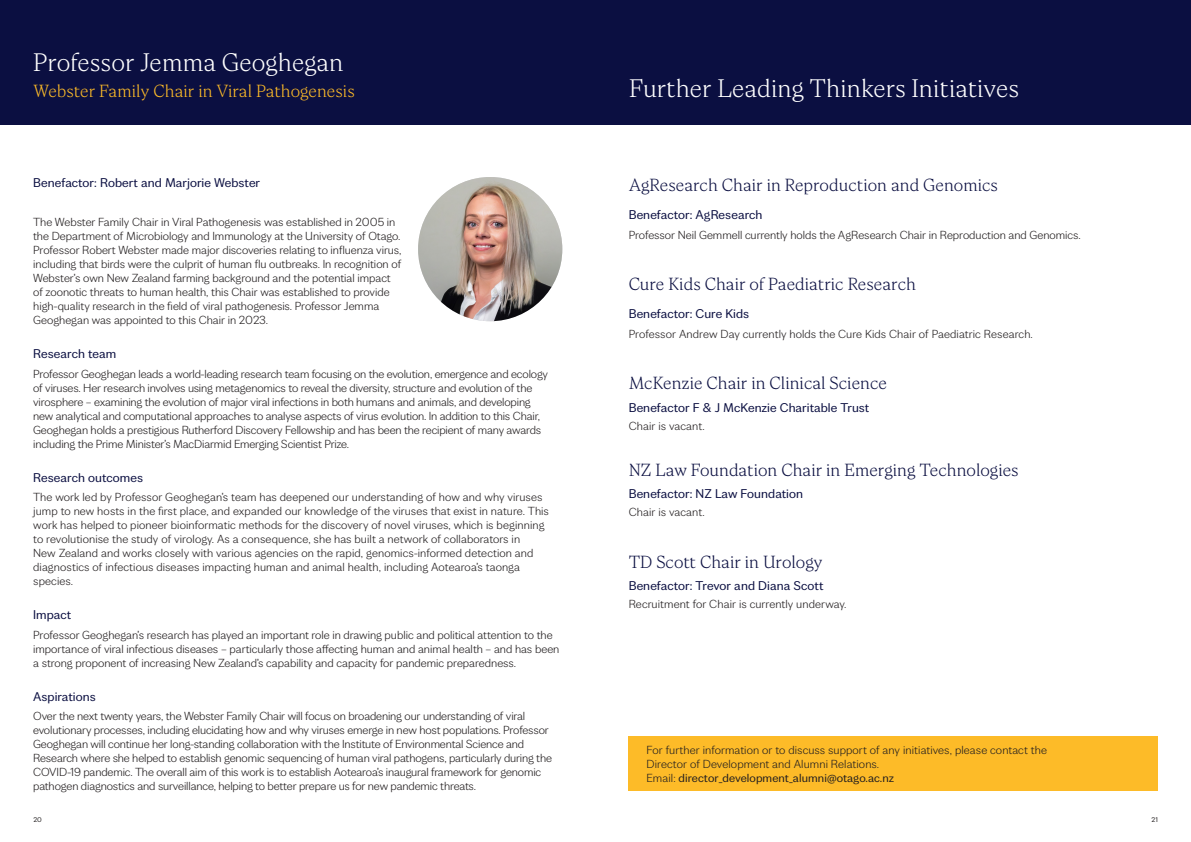
<style>
.page{position:relative;width:1191px;height:842px;background:#fff}
.page>*{position:absolute;margin:0;border:0;box-sizing:border-box;transform-origin:0 0}
.name{font:300 26px "Wickliffe";color:#fff}
.Body{font:300 18px "Wickliffe";color:#0b0f41}
.t1{font:300 18px "Wickliffe";color:#fdbb28}
.Body-2{font:13px "Wickliffe Sans";letter-spacing:.01em;color:#0b0f41}
.Body-3{font:300 12px/14px "Wickliffe Sans";letter-spacing:-.01em;color:#231f20}
.Body-4{font:300 12px/14px "Wickliffe Sans";letter-spacing:.01em;color:#231f20}
.t2{font:7px "Wickliffe Sans";color:#231f20}
.s1{font-weight:400}
</style>
<div class="page">
<div style="left:595px;top:0;width:596px;height:125px;background:#0b0f41"></div>
<div style="left:0;top:0;width:596px;height:125px;background:#0b0f41"></div>
<div style="left:628px;top:737px;width:529px;height:54px;background:#fdbb28"></div>
<img style="left:418px;top:177px;width:144px;height:144px;border-radius:72px">
<p class="name" style="left:33px;top:48px;width:312px">Professor Jemma Geoghegan</p>
<p class="t1" style="left:33px;top:81px;width:323px">Webster Family Chair in Viral Pathogenesis</p>
<p class="Body-2" style="left:33px;top:176px;width:228px">Benefactor: Robert and Marjorie Webster</p>
<p class="Body-3" style="left:33px;top:215px;width:370px">The Webster Family Chair in Viral Pathogenesis was established in 2005 in the Department of Microbiology and Immunology at the University of Otago.<br>Professor Robert Webster made major discoveries relating to influenza virus, including that birds were the culprit of human flu outbreaks. In recognition of Webster’s own New Zealand farming background and the potential impact of zoonotic threats to human health, this Chair was established to provide high-quality research in the field of viral pathogenesis. Professor Jemma Geoghegan was appointed to this Chair in 2023.</p>
<h2 class="Body-2" style="left:33px;top:347px;width:85px">Research team</h2>
<p class="Body-3" style="left:33px;top:367px;width:516px">Professor Geoghegan leads a world-leading research team focusing on the evolution, emergence and ecology of viruses. Her research involves using metagenomics to reveal the diversity, structure and evolution of the virosphere – examining the evolution of major viral infections in both humans and animals, and developing new analytical and computational approaches to analyse aspects of virus evolution. In addition to this Chair, Geoghegan holds a prestigious Rutherford Discovery Fellowship and has been the recipient of many awards including the Prime Minister’s MacDiarmid Emerging Scientist Prize.</p>
<h2 class="Body-2" style="left:33px;top:470px;width:112px">Research outcomes</h2>
<p class="Body-4" style="left:33px;top:490px;width:517px">The work led by Professor Geoghegan’s team has deepened our understanding of how and why viruses jump to new hosts in the first place, and expanded our knowledge of the viruses that exist in nature. This work has helped to pioneer bioinformatic methods for the discovery of novel viruses, which is beginning to revolutionise the study of virology. As a consequence, she has built a network of collaborators in<br>New Zealand and works closely with various agencies on the rapid, genomics-informed detection and diagnostics of infectious diseases impacting human and animal health, including Aotearoa’s taonga species.</p>
<h2 class="Body-2" style="left:33px;top:608px;width:40px">Impact</h2>
<p class="Body-3" style="left:33px;top:628px;width:528px">Professor Geoghegan’s research has played an important role in drawing public and political attention to the importance of viral infectious diseases – particularly those affecting human and animal health – and has been a strong proponent of increasing New Zealand’s capability and capacity for pandemic preparedness.</p>
<h2 class="Body-2" style="left:33px;top:689px;width:64px">Aspirations</h2>
<p class="Body-3" style="left:33px;top:710px;width:520px">Over the next twenty years, the Webster Family Chair will focus on broadening our understanding of viral evolutionary processes, including elucidating how and why viruses emerge in new host populations. Professor Geoghegan will continue her long-standing collaboration with the Institute of Environmental Science and Research where she helped to establish genomic sequencing of human viral pathogens, particularly during the COVID-19 pandemic. The overall aim of this work is to establish Aotearoa’s inaugural framework for genomic pathogen diagnostics and surveillance, helping to better prepare us for new pandemic threats.</p>
<p class="name" style="left:629px;top:74px;width:391px">Further Leading Thinkers Initiatives</p>
<p class="Body" style="left:628px;top:175px;width:371px">AgResearch Chair in Reproduction and Genomics</p>
<p class="Body-2" style="left:628px;top:208px;width:135px">Benefactor: AgResearch</p>
<p class="Body-3" style="left:628px;top:228px;width:453px">Professor Neil Gemmell currently holds the AgResearch Chair in Reproduction and Genomics.</p>
<p class="Body" style="left:628px;top:274px;width:289px">Cure Kids Chair of Paediatric Research</p>
<p class="Body-2" style="left:628px;top:307px;width:122px">Benefactor: Cure Kids</p>
<p class="Body-4" style="left:628px;top:327px;width:406px">Professor Andrew Day currently holds the Cure Kids Chair of Paediatric Research.</p>
<p class="Body" style="left:628px;top:373px;width:260px">McKenzie Chair in Clinical Science</p>
<p class="Body-2" style="left:628px;top:401px;width:242px">Benefactor F &amp; J McKenzie Charitable Trust</p>
<p class="Body-3" style="left:628px;top:419px;width:78px">Chair is vacant.</p>
<p class="Body" style="left:628px;top:460px;width:391px">NZ Law Foundation Chair in Emerging Technologies</p>
<p class="Body-2" style="left:628px;top:487px;width:176px">Benefactor: NZ Law Foundation</p>
<p class="Body-3" style="left:628px;top:506px;width:78px">Chair is vacant.</p>
<p class="Body" style="left:628px;top:552px;width:195px">TD Scott Chair in Urology</p>
<p class="Body-2" style="left:628px;top:579px;width:196px">Benefactor: Trevor and Diana Scott</p>
<p class="Body-4" style="left:628px;top:598px;width:219px">Recruitment for Chair is currently underway.</p>
<p class="Body-4" style="left:646px;top:744px;width:402px">For further information or to discuss support of any initiatives, please contact the<br>Director of Development and Alumni Relations.<br>Email: <span class="s1">director_development_alumni@otago.ac.nz</span></p>
<p class="t2" style="left:33px;top:816px;width:10px">20</p>
<p class="t2" style="left:1151px;top:816px;width:8px">21</p>
</div>
